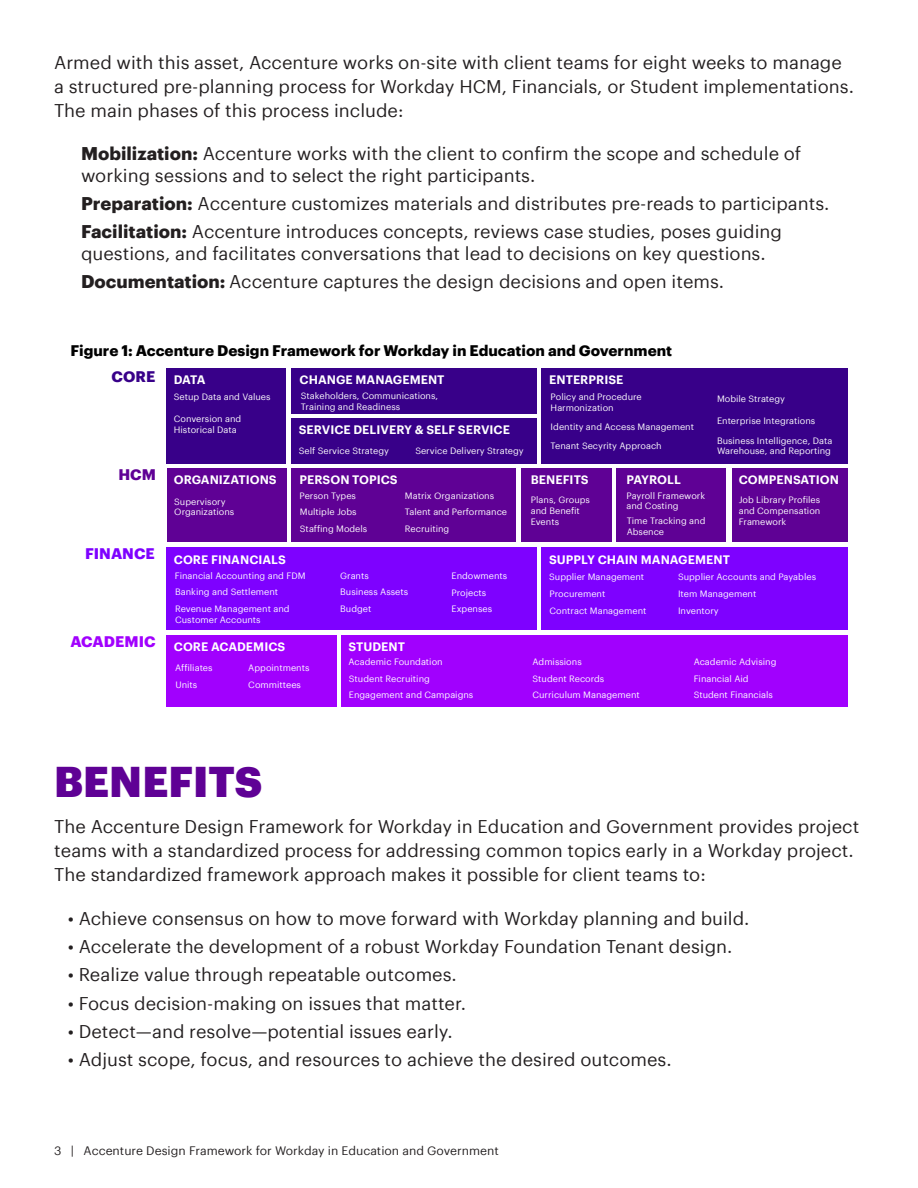
<style>
.page{position:relative;width:918px;height:1188px;background:#fff}
.page>*{position:absolute;margin:0;border:0;box-sizing:border-box;transform-origin:0 0}
.t1{font:900 42px "Graphik";color:#5f0195}
.Paragraph_Style_2{font:18px/24px "Graphik";color:#231f20}
.Paragraph_Style_1{font:18px "Graphik";color:#231f20}
.t2{font:700 15px "Graphik";color:#000}
.t3{font:700 15px "Graphik";color:#a100fe}
.t4{font:700 15px "Graphik";color:#7e01ff}
.t5{font:700 15px "Graphik";color:#380089}
.t6{font:700 15px "Graphik";color:#5f0195}
.t7{font:600 12px "Graphik";color:#fff}
.t8{font:12px "Graphik";color:#231f20}
.t9{font:9px/10.8px "Graphik";color:#fff}
.s1{font-weight:700}
</style>
<div class="page">
<div style="left:166px;top:369px;width:120px;height:95px;background:#380089"></div>
<div style="left:292px;top:369px;width:245px;height:45px;background:#380089"></div>
<div style="left:292px;top:418px;width:245px;height:46px;background:#380089"></div>
<div style="left:542px;top:369px;width:306px;height:95px;background:#380089"></div>
<div style="left:167px;top:468px;width:120px;height:74px;background:#5f0195"></div>
<div style="left:292px;top:468px;width:224px;height:74px;background:#5f0195"></div>
<div style="left:617px;top:468px;width:109px;height:74px;background:#5f0195"></div>
<div style="left:733px;top:468px;width:115px;height:74px;background:#5f0195"></div>
<div style="left:542px;top:547px;width:306px;height:82px;background:#7e01ff"></div>
<div style="left:342px;top:635px;width:506px;height:72px;background:#a100fe"></div>
<div style="left:166px;top:547px;width:371px;height:82px;background:#7e01ff"></div>
<div style="left:166px;top:635px;width:170px;height:72px;background:#a100fe"></div>
<div style="left:521px;top:468px;width:91px;height:74px;background:#5f0195"></div>
<p class="Paragraph_Style_2" style="left:54px;top:49px;width:801px">Armed with this asset, Accenture works on-site with client teams for eight weeks to manage a structured pre-planning process for Workday HCM, Financials, or Student implementations.<br>The main phases of this process include:</p>
<p class="Paragraph_Style_2" style="left:81px;top:141px;width:722px;line-height:21.6px"><span class="s1">Mobilization:</span> Accenture works with the client to confirm the scope and schedule of working sessions and to select the right participants.</p>
<p class="Paragraph_Style_2" style="left:81px;top:190px;width:750px"><span class="s1">Preparation:</span> Accenture customizes materials and distributes pre-reads to participants.</p>
<p class="Paragraph_Style_2" style="left:81px;top:219px;width:702px;line-height:21.6px"><span class="s1">Facilitation:</span> Accenture introduces concepts, reviews case studies, poses guiding questions, and facilitates conversations that lead to decisions on key questions.</p>
<p class="Paragraph_Style_2" style="left:81px;top:268px;width:645px"><span class="s1">Documentation:</span> Accenture captures the design decisions and open items.</p>
<p class="t2" style="left:70px;top:339px;width:603px">Figure 1: Accenture Design Framework for Workday in Education and Government</p>
<p class="t5" style="left:112px;top:365px;width:45px">CORE</p>
<p class="t6" style="left:118px;top:463px;width:39px">HCM</p>
<p class="t4" style="left:85px;top:542px;width:71px">FINANCE</p>
<p class="t3" style="left:70px;top:630px;width:87px">ACADEMIC</p>
<p class="t7" style="left:174px;top:371px;width:33px">DATA</p>
<p class="t7" style="left:300px;top:371px;width:147px">CHANGE MANAGEMENT</p>
<p class="t7" style="left:549px;top:371px;width:76px">ENTERPRISE</p>
<p class="t9" style="left:174px;top:391px;width:98px">Setup Data and Values</p>
<p class="t9" style="left:174px;top:412px;width:69px">Conversion and<br>Historical Data</p>
<p class="t9" style="left:301px;top:389px;width:139px">Stakeholders, Communications,</p>
<p class="t9" style="left:301px;top:400px;width:101px">Training and Readiness</p>
<p class="t9" style="left:299px;top:445px;width:92px">Self Service Strategy</p>
<p class="t9" style="left:415px;top:445px;width:110px">Service Delivery Strategy</p>
<p class="t7" style="left:299px;top:420px;width:213px">SERVICE DELIVERY &amp; SELF SERVICE</p>
<p class="t9" style="left:551px;top:391px;width:93px">Policy and Procedure<br>Harmonization</p>
<p class="t9" style="left:717px;top:392px;width:70px">Mobile Strategy</p>
<p class="t9" style="left:551px;top:420px;width:145px">Identity and Access Management</p>
<p class="t9" style="left:551px;top:440px;width:113px">Tenant Secyrity Approach</p>
<p class="t9" style="left:717px;top:414px;width:100px">Enterprise Integrations</p>
<p class="t9" style="left:717px;top:434px;width:117px">Business Intelligence, Data<br>Warehouse, and Reporting</p>
<p class="t7" style="left:174px;top:471px;width:104px">ORGANIZATIONS</p>
<p class="t7" style="left:300px;top:471px;width:100px">PERSON TOPICS</p>
<p class="t7" style="left:626px;top:471px;width:56px">PAYROLL</p>
<p class="t7" style="left:739px;top:471px;width:102px">COMPENSATION</p>
<p class="t7" style="left:531px;top:471px;width:59px">BENEFITS</p>
<p class="t9" style="left:174px;top:495px;width:62px">Supervisory<br>Organizations</p>
<p class="t9" style="left:299px;top:489px;width:58px">Person Types</p>
<p class="t9" style="left:300px;top:506px;width:58px">Multiple Jobs</p>
<p class="t9" style="left:300px;top:522px;width:69px">Staffing Models</p>
<p class="t9" style="left:405px;top:489px;width:91px">Matrix Organizations</p>
<p class="t9" style="left:405px;top:506px;width:104px">Talent and Performance</p>
<p class="t9" style="left:405px;top:522px;width:46px">Recruiting</p>
<p class="t9" style="left:531px;top:494px;width:61px">Plans, Groups and Benefit<br>Events</p>
<p class="t9" style="left:626px;top:489px;width:80px">Payroll Framework and Costing</p>
<p class="t9" style="left:627px;top:514px;width:80px">Time Tracking and<br>Absence</p>
<p class="t7" style="left:174px;top:551px;width:113px">CORE FINANCIALS</p>
<p class="t7" style="left:549px;top:551px;width:182px">SUPPLY CHAIN MANAGEMENT</p>
<p class="t9" style="left:739px;top:494px;width:83px;text-align:justify">Job Library Profiles and Compensation Framework</p>
<p class="t9" style="left:175px;top:569px;width:132px">Financial Accounting and FDM</p>
<p class="t9" style="left:175px;top:586px;width:105px">Banking and Settlement</p>
<p class="t9" style="left:451px;top:569px;width:57px">Endowments</p>
<p class="t9" style="left:451px;top:586px;width:36px">Projects</p>
<p class="t9" style="left:340px;top:569px;width:30px">Grants</p>
<p class="t9" style="left:340px;top:586px;width:69px">Business Assets</p>
<p class="t9" style="left:340px;top:603px;width:33px">Budget</p>
<p class="t9" style="left:175px;top:602px;width:116px">Revenue Management and</p>
<p class="t9" style="left:451px;top:603px;width:42px">Expenses</p>
<p class="t9" style="left:175px;top:613px;width:87px">Customer Accounts</p>
<p class="t9" style="left:549px;top:571px;width:97px">Supplier Management</p>
<p class="t9" style="left:550px;top:588px;width:57px">Procurement</p>
<p class="t9" style="left:550px;top:604px;width:98px">Contract Management</p>
<p class="t9" style="left:678px;top:571px;width:140px">Supplier Accounts and Payables</p>
<p class="t9" style="left:678px;top:588px;width:80px">Item Management</p>
<p class="t9" style="left:678px;top:604px;width:42px">Inventory</p>
<p class="t7" style="left:174px;top:638px;width:113px">CORE ACADEMICS</p>
<p class="t7" style="left:348px;top:638px;width:58px">STUDENT</p>
<p class="t9" style="left:175px;top:661px;width:39px">Affiliates</p>
<p class="t9" style="left:175px;top:678px;width:23px">Units</p>
<p class="t9" style="left:248px;top:661px;width:63px">Appointments</p>
<p class="t9" style="left:248px;top:678px;width:54px">Committees</p>
<p class="t9" style="left:348px;top:656px;width:96px">Academic Foundation</p>
<p class="t9" style="left:349px;top:673px;width:83px">Student Recruiting</p>
<p class="t9" style="left:349px;top:689px;width:126px">Engagement and Campaigns</p>
<p class="t9" style="left:533px;top:656px;width:51px">Admissions</p>
<p class="t9" style="left:533px;top:673px;width:73px">Student Records</p>
<p class="t9" style="left:533px;top:689px;width:109px">Curriculum Management</p>
<p class="t9" style="left:694px;top:656px;width:84px">Academic Advising</p>
<p class="t9" style="left:694px;top:672px;width:57px">Financial Aid</p>
<p class="t9" style="left:694px;top:689px;width:81px">Student Financials</p>
<p class="t1" style="left:54px;top:749px;width:209px">BENEFITS</p>
<p class="Paragraph_Style_2" style="left:54px;top:813px;width:807px">The Accenture Design Framework for Workday in Education and Government provides project teams with a standardized process for addressing common topics early in a Workday project.<br>The standardized framework approach makes it possible for client teams to:</p>
<p class="Paragraph_Style_1" style="left:68px;top:905px;width:683px">• Achieve consensus on how to move forward with Workday planning and build.</p>
<p class="Paragraph_Style_1" style="left:68px;top:933px;width:666px">• Accelerate the development of a robust Workday Foundation Tenant design.</p>
<p class="Paragraph_Style_1" style="left:68px;top:961px;width:391px">• Realize value through repeatable outcomes.</p>
<p class="Paragraph_Style_1" style="left:68px;top:990px;width:400px">• Focus decision-making on issues that matter.</p>
<p class="Paragraph_Style_1" style="left:68px;top:1018px;width:386px">• Detect—and resolve—potential issues early.</p>
<p class="Paragraph_Style_1" style="left:68px;top:1046px;width:606px">• Adjust scope, focus, and resources to achieve the desired outcomes.</p>
<p class="t8" style="left:54px;top:1141px;width:446px">3 | Accenture Design Framework for Workday in Education and Government</p>
</div>
